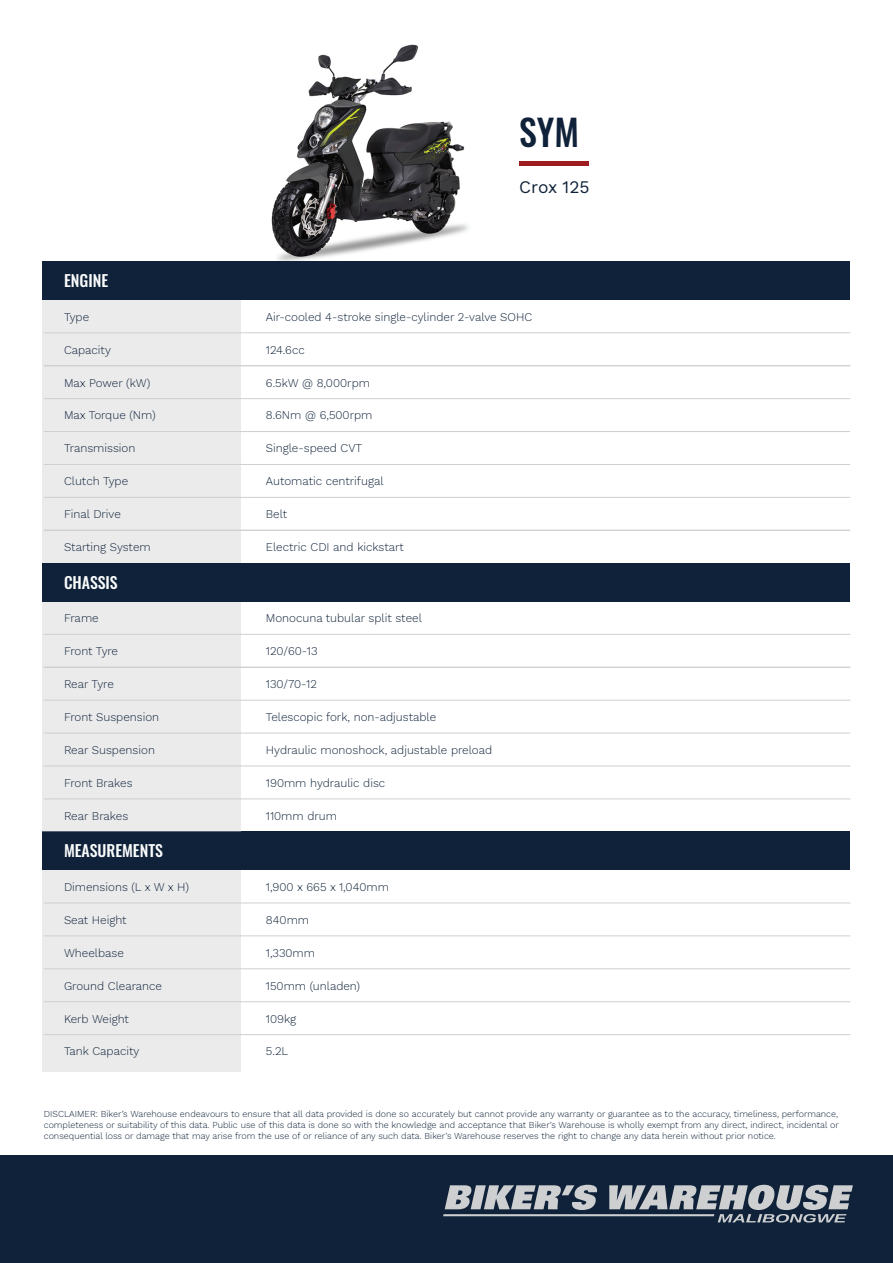
<style>
.page{position:relative;width:893px;height:1263px;background:#fff}
.page>*{position:absolute;margin:0;border:0;box-sizing:border-box;transform-origin:0 0}
.t1{font:500 36.15px "Oswald";color:#0f2239}
.t2{font:17.4px "Work Sans";color:#0f2239}
.t3{font:500 15.9px "Oswald";color:#fafcfc}
.t4{font:300 11.7px "Work Sans";color:#0f2239}
.t5{font:300 11.7px "Work Sans";letter-spacing:-.025em;color:#0f2239}
.t6{font:300 9px/10.8px "Work Sans";color:#0f2239;text-align:justify}
</style>
<div class="page">
<img style="left:253px;top:44px;width:233px;height:218px">
<div style="left:0;top:1155px;width:893px;height:108px;background:#0f2239"></div>
<svg style="left:443px;top:1185px;width:410px;height:37px"></svg>
<hr style="left:519px;top:162px;width:70px;height:4px;background:#9d1c1f">
<div style="left:43px;top:832px;width:807px;height:38px;background:#0f2239"></div>
<div style="left:43px;top:300px;width:198px;height:263px;background:#ebebec"></div>
<div style="left:43px;top:262px;width:807px;height:38px;background:#0f2239"></div>
<hr style="left:44px;top:332px;width:806px;height:1px;background:#cdcfd1">
<hr style="left:44px;top:365px;width:806px;height:1px;background:#cdcfd1">
<hr style="left:44px;top:398px;width:806px;height:1px;background:#cdcfd1">
<hr style="left:44px;top:431px;width:806px;height:1px;background:#cdcfd1">
<hr style="left:44px;top:464px;width:806px;height:1px;background:#cdcfd1">
<hr style="left:44px;top:497px;width:806px;height:1px;background:#cdcfd1">
<div style="left:43px;top:601px;width:198px;height:231px;background:#ebebec"></div>
<hr style="left:44px;top:634px;width:806px;height:1px;background:#cdcfd1">
<hr style="left:44px;top:667px;width:806px;height:1px;background:#cdcfd1">
<hr style="left:44px;top:700px;width:806px;height:1px;background:#cdcfd1">
<hr style="left:44px;top:733px;width:806px;height:1px;background:#cdcfd1">
<hr style="left:44px;top:766px;width:806px;height:1px;background:#cdcfd1">
<hr style="left:44px;top:798px;width:806px;height:1px;background:#cdcfd1">
<hr style="left:44px;top:530px;width:806px;height:1px;background:#cdcfd1">
<div style="left:43px;top:870px;width:198px;height:202px;background:#ebebec"></div>
<div style="left:43px;top:563px;width:807px;height:38px;background:#0f2239"></div>
<hr style="left:44px;top:902px;width:806px;height:1px;background:#cdcfd1">
<hr style="left:44px;top:935px;width:806px;height:1px;background:#cdcfd1">
<hr style="left:44px;top:968px;width:806px;height:1px;background:#cdcfd1">
<hr style="left:44px;top:1001px;width:806px;height:1px;background:#cdcfd1">
<hr style="left:44px;top:1034px;width:806px;height:1px;background:#cdcfd1">
<h1 class="t1" style="left:519px;top:101px;width:61px">SYM</h1>
<h2 class="t2" style="left:519px;top:174px;width:72px">Crox 125</h2>
<h3 class="t3" style="left:64px;top:266px;width:46px">ENGINE</h3>
<p class="t4" style="left:64px;top:308px;width:27px">Type</p>
<p class="t4" style="left:266px;top:308px;width:268px">Air-cooled 4-stroke single-cylinder 2-valve SOHC</p>
<p class="t4" style="left:64px;top:341px;width:48px">Capacity</p>
<p class="t4" style="left:266px;top:341px;width:40px">124.6cc</p>
<p class="t4" style="left:64px;top:374px;width:88px">Max Power (kW)</p>
<p class="t4" style="left:266px;top:374px;width:106px">6.5kW @ 8,000rpm</p>
<p class="t4" style="left:64px;top:407px;width:93px">Max Torque (Nm)</p>
<p class="t4" style="left:266px;top:407px;width:108px">8.6Nm @ 6,500rpm</p>
<p class="t4" style="left:64px;top:439px;width:73px">Transmission</p>
<p class="t4" style="left:266px;top:439px;width:98px">Single-speed CVT</p>
<p class="t4" style="left:64px;top:472px;width:66px">Clutch Type</p>
<p class="t4" style="left:266px;top:472px;width:119px">Automatic centrifugal</p>
<p class="t4" style="left:64px;top:505px;width:58px">Final Drive</p>
<p class="t4" style="left:266px;top:505px;width:23px">Belt</p>
<p class="t4" style="left:64px;top:538px;width:88px">Starting System</p>
<p class="t4" style="left:266px;top:538px;width:139px">Electric CDI and kickstart</p>
<h3 class="t3" style="left:64px;top:568px;width:55px">CHASSIS</h3>
<p class="t4" style="left:64px;top:609px;width:36px">Frame</p>
<p class="t4" style="left:266px;top:609px;width:158px">Monocuna tubular split steel</p>
<p class="t5" style="left:64px;top:642px;width:56px">Front Tyre</p>
<p class="t4" style="left:266px;top:642px;width:53px">120/60-13</p>
<p class="t4" style="left:64px;top:675px;width:51px">Rear Tyre</p>
<p class="t4" style="left:266px;top:675px;width:52px">130/70-12</p>
<p class="t4" style="left:64px;top:708px;width:97px">Front Suspension</p>
<p class="t4" style="left:266px;top:708px;width:172px">Telescopic fork, non-adjustable</p>
<p class="t4" style="left:64px;top:741px;width:92px">Rear Suspension</p>
<p class="t4" style="left:266px;top:741px;width:228px">Hydraulic monoshock, adjustable preload</p>
<p class="t4" style="left:64px;top:774px;width:70px">Front Brakes</p>
<p class="t4" style="left:266px;top:774px;width:121px">190mm hydraulic disc</p>
<p class="t4" style="left:64px;top:807px;width:66px">Rear Brakes</p>
<p class="t4" style="left:266px;top:807px;width:73px">110mm drum</p>
<h3 class="t3" style="left:64px;top:837px;width:101px">MEASUREMENTS</h3>
<p class="t4" style="left:64px;top:878px;width:126px">Dimensions (L x W x H)</p>
<p class="t4" style="left:266px;top:878px;width:125px">1,900 x 665 x 1,040mm</p>
<p class="t4" style="left:64px;top:911px;width:64px">Seat Height</p>
<p class="t4" style="left:266px;top:911px;width:45px">840mm</p>
<p class="t4" style="left:64px;top:944px;width:62px">Wheelbase</p>
<p class="t4" style="left:266px;top:944px;width:51px">1,330mm</p>
<p class="t4" style="left:64px;top:977px;width:100px">Ground Clearance</p>
<p class="t4" style="left:266px;top:977px;width:96px">150mm (unladen)</p>
<p class="t4" style="left:64px;top:1010px;width:67px">Kerb Weight</p>
<p class="t4" style="left:266px;top:1010px;width:32px">109kg</p>
<p class="t4" style="left:64px;top:1042px;width:77px">Tank Capacity</p>
<p class="t4" style="left:266px;top:1042px;width:24px">5.2L</p>
<p class="t6" style="left:44px;top:1108px;width:796px">DISCLAIMER: Biker’s Warehouse endeavours to ensure that all data provided is done so accurately but cannot provide any warranty or guarantee as to the accuracy, timeliness, performance, completeness or suitability of this data. Public use of this data is done so with the knowledge and acceptance that Biker’s Warehouse is wholly exempt from any direct, indirect, incidental or consequential loss or damage that may arise from the use of or reliance of any such data. Biker’s Warehouse reserves the right to change any data herein without prior notice.</p>
</div>
